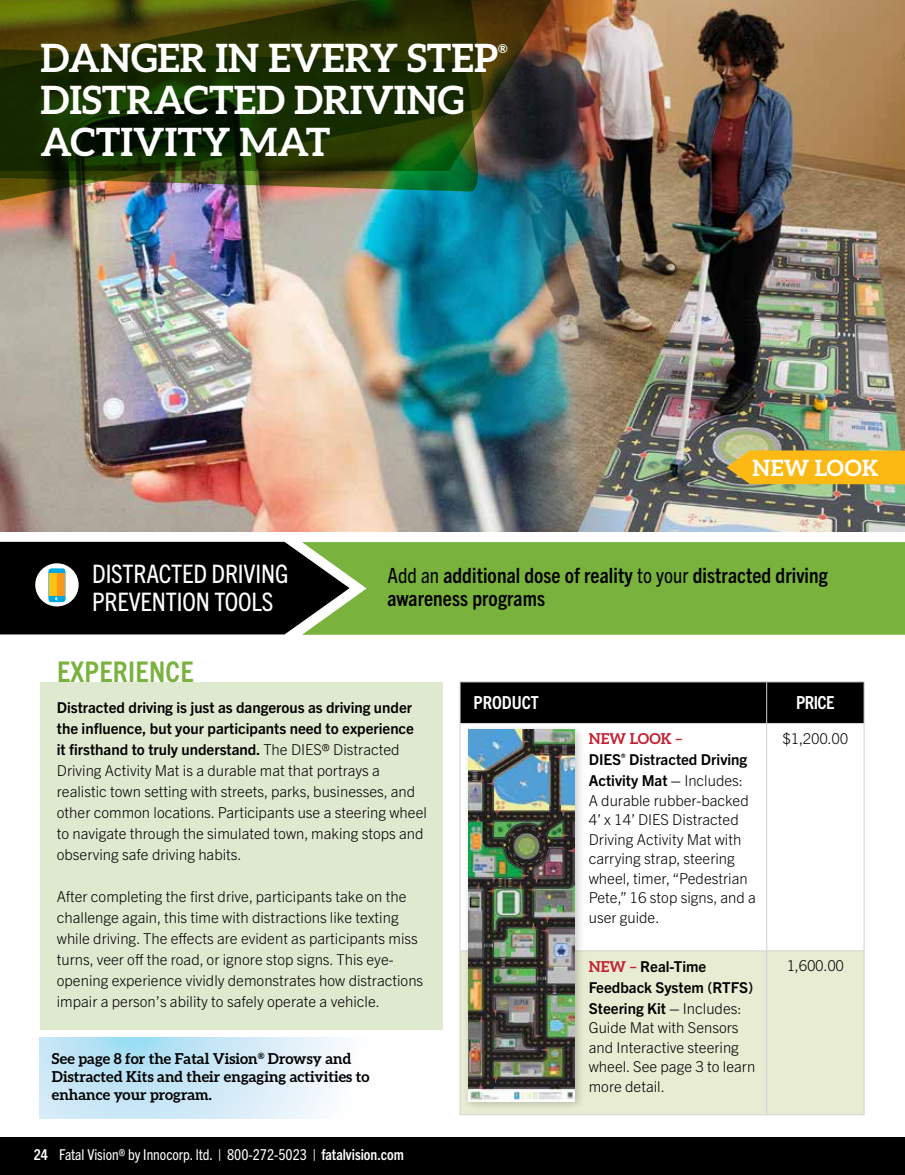
<style>
.page{position:relative;width:905px;height:1175px;background:#fff}
.page>*{position:absolute;margin:0;border:0;box-sizing:border-box;transform-origin:0 0}
.t1{font:700 39px/42px "Aleo";color:#fff}
.t2{font:700 condensed 28.5px "Trade Gothic Next LT Pro";letter-spacing:.01em;color:#79b23d}
.t3{font:condensed 25.5px/28.5px "Trade Gothic Next LT Pro";letter-spacing:-.005em;color:#fff}
.t4{font:700 22.5px "Aleo";letter-spacing:.01em;color:#fff}
.t5{font:700 condensed 21px/22.5px "Trade Gothic Next LT Pro";letter-spacing:.005em;color:#000}
.t6{font:700 condensed 18px "Trade Gothic Next LT Pro";letter-spacing:-.01em;color:#fff}
.t7{font:300 15px/21px "Trade Gothic Next LT Pro";color:#000}
.t8{font:700 15px/21px "Trade Gothic Next LT Pro";color:#000}
.t9{font:700 15px/18px "Aleo";color:#000}
.t10{font:condensed 15px "Trade Gothic Next LT Pro";color:#fff}
.t11{font:700 15px "Aleo";color:#c42032}
.t12{font:700 12.3px "Aleo";color:#fff}
.s1{font-weight:400}
.s2{font-weight:700}
.s3{font-weight:300}
.s4{font-family:"Aleo";color:#c42032}
</style>
<div class="page">
<div style="left:0;top:1137px;width:904px;height:37px;background:#000"></div>
<div style="left:40px;top:682px;width:402px;height:347px;background:#dfe9d0"></div>
<div style="left:349px;top:542px;width:521px;height:92px;background:#79b23d"></div>
<svg style="left:0;top:542px;width:349px;height:92px;background:#181c16"></svg>
<div style="left:49px;top:573px;width:15px;height:22px;background:#f9c213"></div>
<div style="left:57px;top:573px;width:7px;height:22px;background:#f8991d"></div>
<div style="left:460px;top:682px;width:403px;height:41px;background:#000"></div>
<div style="left:460px;top:951px;width:403px;height:163px;background:#e7ecd2"></div>
<hr style="left:459px;top:681px;width:307px;height:1px;background:#d1d3d4">
<hr style="left:459px;top:682px;width:1px;height:41px;background:#d1d3d4">
<hr style="left:766px;top:681px;width:98px;height:1px;background:#d1d3d4">
<hr style="left:766px;top:682px;width:1px;height:41px;background:#d1d3d4">
<hr style="left:863px;top:682px;width:1px;height:41px;background:#d1d3d4">
<hr style="left:459px;top:723px;width:307px;height:1px;background:#d1d3d4">
<hr style="left:459px;top:724px;width:1px;height:226px;background:#d1d3d4">
<hr style="left:766px;top:723px;width:98px;height:1px;background:#d1d3d4">
<hr style="left:766px;top:724px;width:1px;height:226px;background:#d1d3d4">
<hr style="left:863px;top:724px;width:1px;height:226px;background:#d1d3d4">
<hr style="left:459px;top:950px;width:307px;height:1px;background:#d1d3d4">
<hr style="left:459px;top:951px;width:1px;height:163px;background:#d1d3d4">
<hr style="left:766px;top:950px;width:98px;height:1px;background:#d1d3d4">
<hr style="left:766px;top:951px;width:1px;height:163px;background:#d1d3d4">
<hr style="left:863px;top:951px;width:1px;height:163px;background:#d1d3d4">
<hr style="left:459px;top:1114px;width:307px;height:1px;background:#d1d3d4">
<hr style="left:766px;top:1114px;width:98px;height:1px;background:#d1d3d4">
<img style="left:760px;top:0;width:144px;height:532px">
<img style="left:0;top:0;width:760px;height:532px">
<svg style="left:484px;top:0;width:75px;height:171px;background:#3d2f21"></svg>
<img style="left:0;top:0;width:484px;height:221px">
<svg style="left:0;top:45px;width:479px;height:147px;background:#213609"></svg>
<svg style="left:40px;top:1038px;width:301px;height:80px;background:#cee9f7"></svg>
<img style="left:870px;top:484px;width:34px;height:151px">
<div style="left:463px;top:724px;width:121px;height:387px;background:#000;opacity:.21"></div>
<img style="left:468px;top:729px;width:107px;height:372px">
<svg style="left:726px;top:450px;width:178px;height:34px;background:#f3b51b"></svg>
<h1 class="t1" style="left:40px;top:37px;width:459px">DANGER IN EVERY STEP</h1>
<p class="t12" style="left:498px;top:42px;width:11px">®</p>
<h1 class="t1" style="left:40px;top:79px;width:425px">DISTRACTED DRIVING<br>ACTIVITY MAT</h1>
<h3 class="t4" style="left:752px;top:455px;width:128px">NEW LOOK</h3>
<h3 class="t3" style="left:92px;top:557px;width:198px">DISTRACTED DRIVING<br>PREVENTION TOOLS</h3>
<h3 class="t5" style="left:387px;top:563px;width:442px"><span class="s1">Add an</span> additional dose of reality <span class="s1">to your</span> distracted driving awareness programs</h3>
<h2 class="t2" style="left:57px;top:652px;width:138px">EXPERIENCE</h2>
<p class="t7" style="left:57px;top:695px;width:371px"><span class="s2">Distracted driving is just as dangerous as driving under the influence, but your participants need to experience<br>it firsthand to truly understand.</span> The DIES® Distracted Driving Activity Mat is a durable mat that portrays a realistic town setting with streets, parks, businesses, and other common locations. Participants use a steering wheel to navigate through the simulated town, making stops and observing safe driving habits.</p>
<p class="t7" style="left:57px;top:884px;width:368px">After completing the first drive, participants take on the challenge again, this time with distractions like texting while driving. The effects are evident as participants miss turns, veer off the road, or ignore stop signs. This eye&shy;opening experience vividly demonstrates how distractions impair a person’s ability to safely operate a vehicle.</p>
<p class="t9" style="left:52px;top:1048px;width:319px">See page 8 for the Fatal Vision<sup>®</sup> Drowsy and<br>Distracted Kits and their engaging activities to enhance your program.</p>
<p class="t10" style="left:34px;top:1144px;width:372px"><span class="s2">24</span> Fatal Vision® by Innocorp. ltd. | 800-272-5023 | <span class="s2">fatalvision.com</span></p>
<p class="t6" style="left:473px;top:690px;width:67px">PRODUCT</p>
<p class="t6" style="left:796px;top:690px;width:40px">PRICE</p>
<p class="t11" style="left:588px;top:730px;width:95px">NEW LOOK –</p>
<p class="t8" style="left:588px;top:748px;width:160px">DIES<sup>®</sup> Distracted Driving<br>Activity Mat – <span class="s3">Includes:</span></p>
<p class="t7" style="left:588px;top:789px;width:168px;line-height:19.5px">A durable rubber-backed<br>4’ x 14’ DIES Distracted<br>Driving Activity Mat with carrying strap, steering wheel, timer, “Pedestrian<br>Pete,” 16 stop signs, and a user guide.</p>
<p class="t7" style="left:782px;top:726px;width:67px">$1,200.00</p>
<p class="t8" style="left:588px;top:954px;width:166px"><span class="s4">NEW –</span> Real-Time<br>Feedback System (RTFS)<br>Steering Kit – <span class="s3">Includes:</span></p>
<p class="t7" style="left:588px;top:1017px;width:168px;line-height:19.5px">Guide Mat with Sensors and Interactive steering wheel. See page 3 to learn more detail.</p>
<p class="t7" style="left:786px;top:954px;width:59px">1,600.00</p>
</div>
